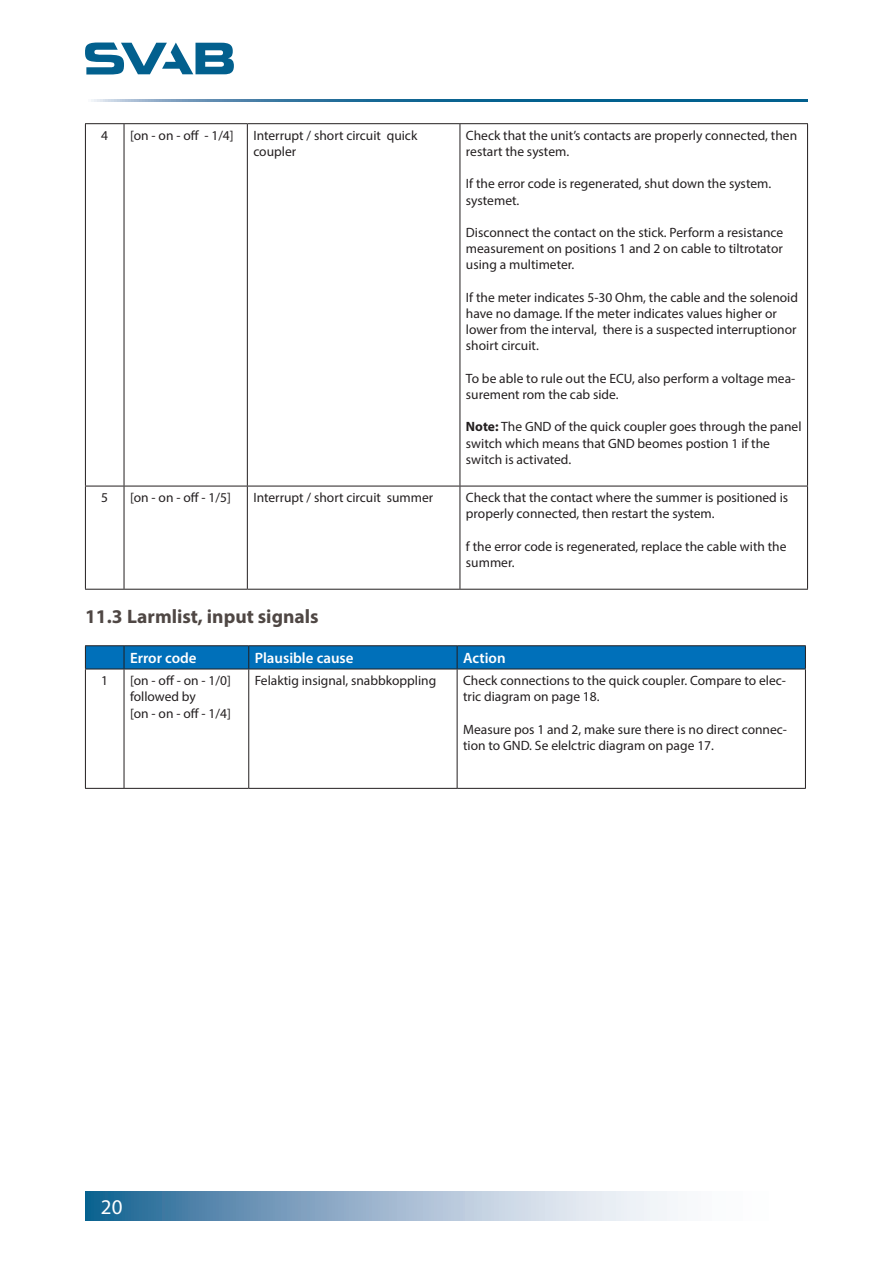
<style>
.page{position:relative;width:893px;height:1263px;background:#fff}
.page>*{position:absolute;margin:0;border:0;box-sizing:border-box;transform-origin:0 0}
.t1{font:21px "Myriad Pro";color:#fff}
.t2{font:700 19.5px "Myriad Pro";color:#4f4744}
.Inledning_avsnitt{font:600 15px "Myriad Pro";color:#fff}
.Brödtext{font:13.5px/16.2px "Myriad Pro";color:#231f20}
.s1{font-weight:700}
</style>
<div class="page">
<svg style="left:85px;top:1192px;width:593px;height:28px;background:#96b3cc"></svg>
<svg style="left:91px;top:100px;width:717px;height:2px"></svg>
<svg style="left:85px;top:43px;width:149px;height:31px"></svg>
<hr style="left:85px;top:123px;width:39px;height:1px;background:#231f20">
<hr style="left:85px;top:124px;width:1px;height:362px;background:#231f20">
<hr style="left:124px;top:123px;width:123px;height:1px;background:#231f20">
<hr style="left:124px;top:124px;width:1px;height:362px;background:#231f20">
<hr style="left:247px;top:123px;width:213px;height:1px;background:#231f20">
<hr style="left:247px;top:124px;width:1px;height:362px;background:#231f20">
<hr style="left:460px;top:123px;width:348px;height:1px;background:#231f20">
<hr style="left:460px;top:124px;width:1px;height:362px;background:#231f20">
<hr style="left:807px;top:124px;width:1px;height:362px;background:#231f20">
<hr style="left:85px;top:486px;width:39px;height:1px;background:#231f20">
<hr style="left:85px;top:486px;width:1px;height:103px;background:#231f20">
<hr style="left:124px;top:486px;width:123px;height:1px;background:#231f20">
<hr style="left:124px;top:486px;width:1px;height:103px;background:#231f20">
<hr style="left:247px;top:486px;width:213px;height:1px;background:#231f20">
<hr style="left:247px;top:486px;width:1px;height:103px;background:#231f20">
<hr style="left:460px;top:486px;width:348px;height:1px;background:#231f20">
<hr style="left:460px;top:486px;width:1px;height:103px;background:#231f20">
<hr style="left:807px;top:486px;width:1px;height:103px;background:#231f20">
<hr style="left:85px;top:589px;width:39px;height:1px;background:#231f20">
<hr style="left:124px;top:589px;width:123px;height:1px;background:#231f20">
<hr style="left:247px;top:589px;width:213px;height:1px;background:#231f20">
<hr style="left:460px;top:589px;width:348px;height:1px;background:#231f20">
<hr style="left:85px;top:645px;width:39px;height:1px;background:#231f20">
<hr style="left:124px;top:645px;width:125px;height:1px;background:#231f20">
<hr style="left:249px;top:645px;width:208px;height:1px;background:#231f20">
<hr style="left:457px;top:645px;width:349px;height:1px;background:#231f20">
<svg style="left:85px;top:646px;width:721px;height:23px;background:#016cb3"></svg>
<hr style="left:85px;top:669px;width:39px;height:1px;background:#231f20">
<hr style="left:85px;top:669px;width:1px;height:119px;background:#231f20">
<hr style="left:124px;top:669px;width:125px;height:1px;background:#231f20">
<hr style="left:124px;top:669px;width:1px;height:119px;background:#231f20">
<hr style="left:249px;top:669px;width:208px;height:1px;background:#231f20">
<hr style="left:248px;top:669px;width:1px;height:119px;background:#231f20">
<hr style="left:457px;top:669px;width:349px;height:1px;background:#231f20">
<hr style="left:457px;top:669px;width:1px;height:119px;background:#231f20">
<hr style="left:805px;top:669px;width:1px;height:119px;background:#231f20">
<hr style="left:85px;top:788px;width:39px;height:1px;background:#231f20">
<hr style="left:124px;top:788px;width:125px;height:1px;background:#231f20">
<hr style="left:249px;top:788px;width:208px;height:1px;background:#231f20">
<hr style="left:457px;top:788px;width:349px;height:1px;background:#231f20">
<p class="Brödtext" style="left:101px;top:127px;width:8px">4</p>
<p class="Brödtext" style="left:130px;top:127px;width:105px">[on - on - off - 1/4]</p>
<p class="Brödtext" style="left:253px;top:127px;width:165px">Interrupt / short circuit quick coupler</p>
<p class="Brödtext" style="left:466px;top:127px;width:333px">Check that the unit’s contacts are properly connected, then restart the system.</p>
<p class="Brödtext" style="left:466px;top:176px;width:307px">If the error code is regenerated, shut down the system. systemet.</p>
<p class="Brödtext" style="left:466px;top:224px;width:319px;text-align:justify">Disconnect the contact on the stick. Perform a resistance measurement on positions 1 and 2 on cable to tiltrotator using a multimeter.</p>
<p class="Brödtext" style="left:466px;top:289px;width:334px">If the meter indicates 5-30 Ohm, the cable and the solenoid have no damage. If the meter indicates values higher or lower from the interval, there is a suspected interruptionor shoirt circuit.</p>
<p class="Brödtext" style="left:466px;top:370px;width:331px">To be able to rule out the ECU, also perform a voltage mea&shy;surement rom the cab side.</p>
<p class="Brödtext" style="left:466px;top:419px;width:337px"><span class="s1">Note:</span> The GND of the quick coupler goes through the panel switch which means that GND beomes postion 1 if the switch is activated.</p>
<p class="Brödtext" style="left:101px;top:489px;width:8px">5</p>
<p class="Brödtext" style="left:130px;top:489px;width:102px">[on - on - off - 1/5]</p>
<p class="Brödtext" style="left:253px;top:489px;width:181px">Interrupt / short circuit summer</p>
<p class="Brödtext" style="left:466px;top:489px;width:324px">Check that the contact where the summer is positioned is properly connected, then restart the system.</p>
<p class="Brödtext" style="left:466px;top:538px;width:322px">f the error code is regenerated, replace the cable with the summer.</p>
<p class="t2" style="left:85px;top:604px;width:235px">11.3 Larmlist, input signals</p>
<p class="Inledning_avsnitt" style="left:130px;top:648px;width:68px">Error code</p>
<p class="Inledning_avsnitt" style="left:255px;top:648px;width:100px">Plausible cause</p>
<p class="Inledning_avsnitt" style="left:463px;top:648px;width:44px">Action</p>
<p class="Brödtext" style="left:101px;top:672px;width:8px">1</p>
<p class="Brödtext" style="left:130px;top:672px;width:102px">[on - off - on - 1/0] followed by</p>
<p class="Brödtext" style="left:130px;top:705px;width:102px">[on - on - off - 1/4]</p>
<p class="Brödtext" style="left:255px;top:672px;width:183px">Felaktig insignal, snabbkoppling</p>
<p class="Brödtext" style="left:463px;top:672px;width:324px">Check connections to the quick coupler. Compare to elec&shy;tric diagram on page 18.</p>
<p class="Brödtext" style="left:463px;top:721px;width:325px">Measure pos 1 and 2, make sure there is no direct connec&shy;tion to GND. Se elelctric diagram on page 17.</p>
<h1 class="t1" style="left:101px;top:1194px;width:23px">20</h1>
</div>
